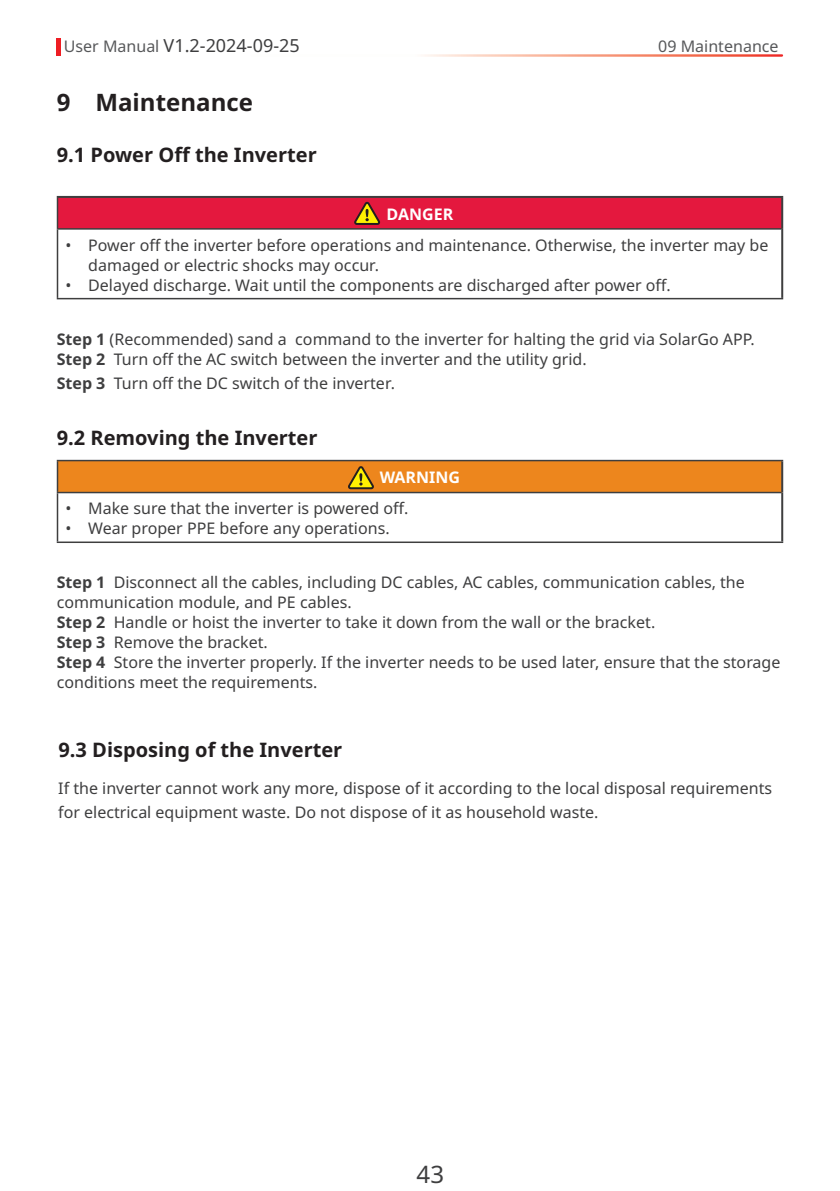
<style>
.page{position:relative;width:840px;height:1191px;background:#fff}
.page>*{position:absolute;margin:0;border:0;box-sizing:border-box;transform-origin:0 0}
.一级标题{font:700 24px "Noto Sans";color:#231f20}
.t1{font:24px "Noto Sans";color:#3e3e3f}
.二级标题{font:700 20px "Noto Sans";color:#231f20}
.t2{font:18px "Noto Sans";color:#3e3e3f}
.t3{font:16px/20px "Noto Sans";color:#3e3e3f}
.t4{font:16px "Noto Sans";color:#57585a}
.t5{font:700 16px "Noto Sans";color:#fff}
.s1{font-size:16px;color:#57585a}
.s2{font-weight:700}
</style>
<div class="page">
<hr style="left:57px;top:38px;width:4px;height:18px;background:#ee1d23">
<div style="left:57px;top:197px;width:724px;height:32px;background:#e4183e"></div>
<hr style="left:57px;top:196px;width:725px;height:2px;background:#3e3e3f">
<hr style="left:780px;top:198px;width:2px;height:31px;background:#3e3e3f">
<hr style="left:780px;top:229px;width:2px;height:69px;background:#3e3e3f">
<hr style="left:57px;top:198px;width:1px;height:30px;background:#3e3e3f">
<hr style="left:57px;top:228px;width:723px;height:2px;background:#3e3e3f">
<hr style="left:57px;top:230px;width:1px;height:68px;background:#3e3e3f">
<hr style="left:57px;top:298px;width:725px;height:1px;background:#3e3e3f">
<svg style="left:354px;top:201px;width:26px;height:24px"></svg>
<div style="left:57px;top:460px;width:724px;height:32px;background:#ed861d"></div>
<hr style="left:57px;top:460px;width:725px;height:1px;background:#3e3e3f">
<hr style="left:57px;top:461px;width:1px;height:31px;background:#3e3e3f">
<hr style="left:57px;top:492px;width:723px;height:1px;background:#3e3e3f">
<hr style="left:57px;top:493px;width:1px;height:48px;background:#3e3e3f">
<hr style="left:57px;top:541px;width:725px;height:2px;background:#3e3e3f">
<hr style="left:780px;top:461px;width:2px;height:31px;background:#3e3e3f">
<hr style="left:780px;top:492px;width:2px;height:49px;background:#3e3e3f">
<svg style="left:348px;top:466px;width:26px;height:24px"></svg>
<p class="t2" style="left:64px;top:33px;width:237px"><span class="s1">User Manual</span> V1.2-2024-09-25</p>
<p class="一级标题" style="left:57px;top:85px;width:198px">9 Maintenance</p>
<p class="二级标题" style="left:57px;top:140px;width:261px">9.1 Power Off the Inverter</p>
<p class="t4" style="left:658px;top:35px;width:122px">09 Maintenance</p>
<p class="t5" style="left:386px;top:203px;width:68px">DANGER</p>
<p class="t3" style="left:88px;top:235px;width:681px;text-indent:-23px">• Power off the inverter before operations and maintenance. Otherwise, the inverter may be damaged or electric shocks may occur.</p>
<p class="t3" style="left:65px;top:275px;width:606px">• Delayed discharge. Wait until the components are discharged after power off.</p>
<p class="t3" style="left:57px;top:329px;width:699px"><span class="s2">Step 1</span> (Recommended) sand a command to the inverter for halting the grid via SolarGo APP.</p>
<p class="t3" style="left:57px;top:349px;width:531px"><span class="s2">Step 2</span> Turn off the AC switch between the inverter and the utility grid.</p>
<p class="t3" style="left:57px;top:373px;width:339px"><span class="s2">Step 3</span> Turn off the DC switch of the inverter.</p>
<p class="二级标题" style="left:57px;top:424px;width:262px">9.2 Removing the Inverter</p>
<p class="t5" style="left:379px;top:466px;width:82px">WARNING</p>
<p class="t3" style="left:65px;top:499px;width:344px">• Make sure that the inverter is powered off.</p>
<p class="t3" style="left:65px;top:519px;width:325px">• Wear proper PPE before any operations.</p>
<p class="t3" style="left:57px;top:573px;width:689px"><span class="s2">Step 1</span> Disconnect all the cables, including DC cables, AC cables, communication cables, the communication module, and PE cables.</p>
<p class="t3" style="left:57px;top:613px;width:599px"><span class="s2">Step 2</span> Handle or hoist the inverter to take it down from the wall or the bracket.</p>
<p class="t3" style="left:57px;top:633px;width:212px"><span class="s2">Step 3</span> Remove the bracket.</p>
<p class="t3" style="left:57px;top:653px;width:724px"><span class="s2">Step 4</span> Store the inverter properly. If the inverter needs to be used later, ensure that the storage conditions meet the requirements.</p>
<p class="二级标题" style="left:58px;top:735px;width:285px">9.3 Disposing of the Inverter</p>
<p class="t3" style="left:58px;top:776px;width:715px;line-height:24px">If the inverter cannot work any more, dispose of it according to the local disposal requirements for electrical equipment waste. Do not dispose of it as household waste.</p>
<h1 class="t1" style="left:416px;top:1157px;width:29px">43</h1>
</div>
